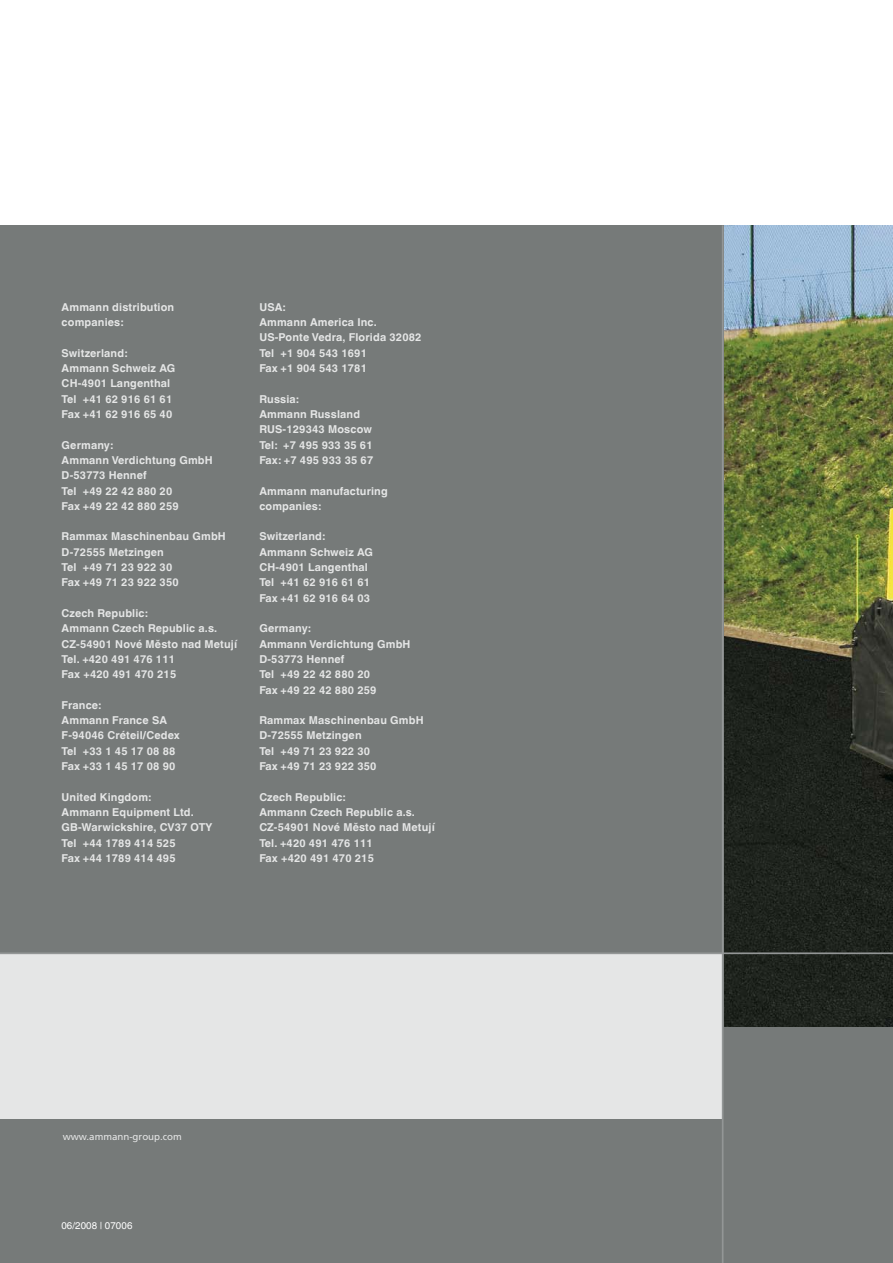
<style>
.page{position:relative;width:893px;height:1263px;background:#fff}
.page>*{position:absolute;margin:0;border:0;box-sizing:border-box;transform-origin:0 0}
.t1{font:700 10.8px/15.3px "Helvetica World";letter-spacing:.015em;color:#e5e6e6}
.t2{font:9.75px "Frutiger CE";color:#e5e6e6}
.t3{font:9.75px "Helvetica World";letter-spacing:.01em;color:#fff}
</style>
<div class="page">
<div style="left:0;top:225px;width:893px;height:810px;background:#767a79"></div>
<img style="left:725px;top:225px;width:168px;height:802px">
<div style="left:0;top:1027px;width:893px;height:236px;background:#767a79"></div>
<div style="left:0;top:954px;width:723px;height:164px;background:#e5e6e6"></div>
<hr style="left:0;top:952px;width:893px;height:2px;background:#939696">
<hr style="left:722px;top:225px;width:1px;height:1038px;background:#939696">
<p class="t1" style="left:62px;top:299px;width:114px">Ammann distribution companies:</p>
<p class="t1" style="left:62px;top:345px;width:115px">Switzerland:<br>Ammann Schweiz AG<br>CH-4901 Langenthal<br>Tel +41 62 916 61 61<br>Fax +41 62 916 65 40</p>
<p class="t1" style="left:62px;top:437px;width:153px">Germany:<br>Ammann Verdichtung GmbH<br>D-53773 Hennef<br>Tel +49 22 42 880 20<br>Fax +49 22 42 880 259</p>
<p class="t1" style="left:62px;top:529px;width:166px">Rammax Maschinenbau GmbH<br>D-72555 Metzingen<br>Tel +49 71 23 922 30<br>Fax +49 71 23 922 350</p>
<p class="t1" style="left:62px;top:606px;width:177px">Czech Republic:<br>Ammann Czech Republic a.s.<br>CZ-54901 Nové Město nad Metují<br>Tel. +420 491 476 111<br>Fax +420 491 470 215</p>
<p class="t1" style="left:62px;top:697px;width:120px">France:<br>Ammann France SA<br>F-94046 Créteil/Cedex<br>Tel +33 1 45 17 08 88<br>Fax +33 1 45 17 08 90</p>
<p class="t1" style="left:62px;top:789px;width:152px">United Kingdom:<br>Ammann Equipment Ltd.<br>GB-Warwickshire, CV37 OTY<br>Tel +44 1789 414 525<br>Fax +44 1789 414 495</p>
<p class="t1" style="left:259px;top:299px;width:164px">USA:<br>Ammann America Inc.<br>US-Ponte Vedra, Florida 32082<br>Tel +1 904 543 1691<br>Fax +1 904 543 1781</p>
<p class="t1" style="left:259px;top:391px;width:115px">Russia:<br>Ammann Russland<br>RUS-129343 Moscow<br>Tel: +7 495 933 35 61<br>Fax: +7 495 933 35 67</p>
<p class="t1" style="left:259px;top:483px;width:130px">Ammann manufacturing companies:</p>
<p class="t1" style="left:259px;top:529px;width:115px">Switzerland:<br>Ammann Schweiz AG<br>CH-4901 Langenthal<br>Tel +41 62 916 61 61<br>Fax +41 62 916 64 03</p>
<p class="t1" style="left:259px;top:621px;width:153px">Germany:<br>Ammann Verdichtung GmbH<br>D-53773 Hennef<br>Tel +49 22 42 880 20<br>Fax +49 22 42 880 259</p>
<p class="t1" style="left:259px;top:713px;width:166px">Rammax Maschinenbau GmbH<br>D-72555 Metzingen<br>Tel +49 71 23 922 30<br>Fax +49 71 23 922 350</p>
<p class="t1" style="left:259px;top:789px;width:177px">Czech Republic:<br>Ammann Czech Republic a.s.<br>CZ-54901 Nové Město nad Metují<br>Tel. +420 491 476 111<br>Fax +420 491 470 215</p>
<p class="t2" style="left:63px;top:1130px;width:121px">www.ammann-group.com</p>
<p class="t3" style="left:61px;top:1220px;width:72px">06/2008 | 07006</p>
</div>
